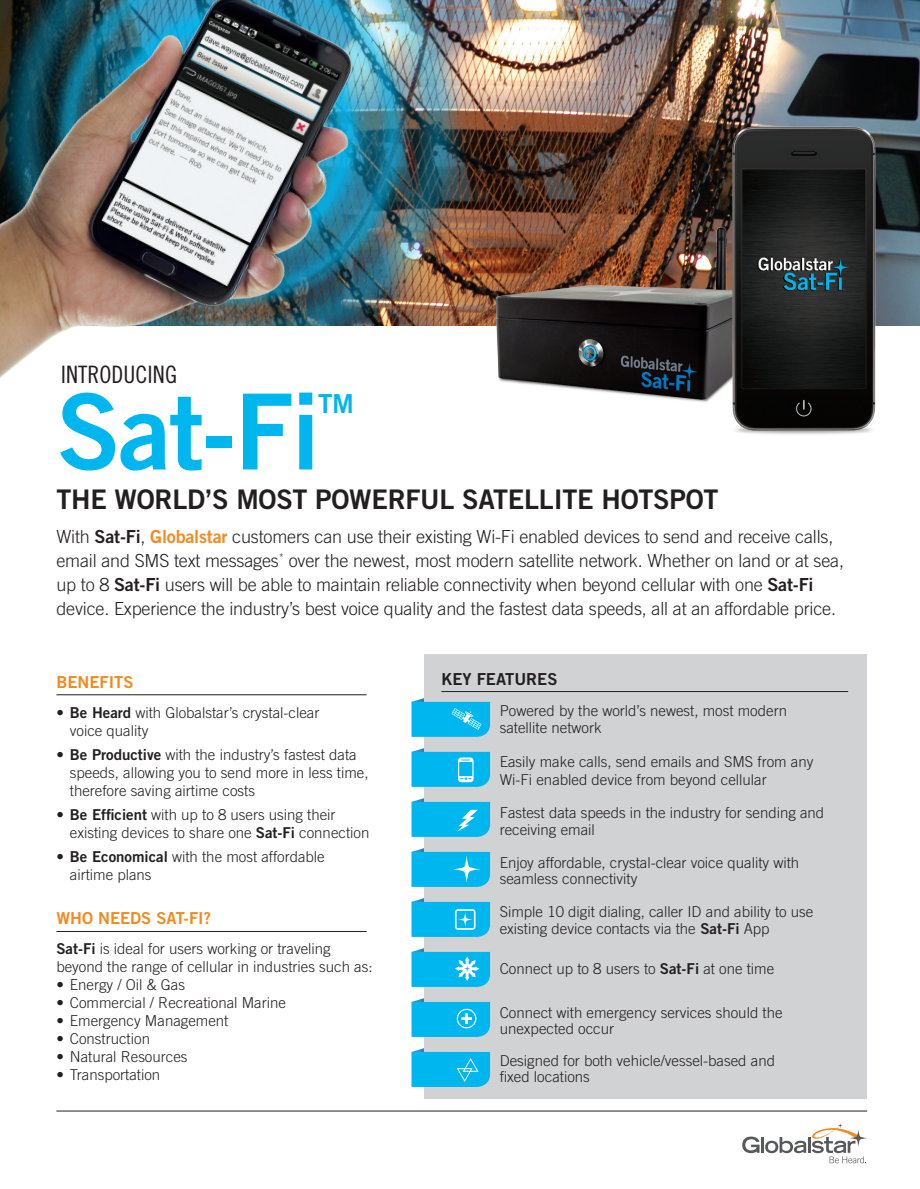
<style>
.page{position:relative;width:920px;height:1189px;background:#fff}
.page>*{position:absolute;margin:0;border:0;box-sizing:border-box;transform-origin:0 0}
.t1{font:105px "Trade Gothic Bold Two";color:#00b6ef}
.t2{font:27px "Trade Gothic Bold Two";letter-spacing:-.01em;color:#231f20}
.t3{font:26.1px "Trade Gothic Bold Two";color:#00b6ef}
.t4{font:24px "Trade Gothic Cond Eighteen";color:#231f20}
.t5{font:300 18px/24px "Trade Gothic";letter-spacing:-.01em;color:#231f20}
.t6{font:16.5px "Trade Gothic Bold Two";color:#f28a20}
.t7{font:16.5px "Trade Gothic Bold Two";color:#231f20}
.t8{font:300 15px/18px "Trade Gothic";color:#231f20}
.s1{font-family:"Trade Gothic Bold Two";font-weight:400}
.s2{font-family:"Trade Gothic Bold Two";font-weight:400;color:#f28a20}
</style>
<div class="page">
<hr style="left:56px;top:694px;width:310px;height:1px;background:#231f20">
<hr style="left:56px;top:931px;width:310px;height:1px;background:#231f20">
<div style="left:424px;top:654px;width:442px;height:444px;background:#d1d2d4"></div>
<hr style="left:441px;top:691px;width:406px;height:1px;background:#231f20">
<svg style="left:411px;top:898px;width:79px;height:38px;background:#24bced"></svg>
<svg style="left:411px;top:998px;width:79px;height:38px;background:#22bcec"></svg>
<svg style="left:411px;top:848px;width:79px;height:38px;background:#20bbec"></svg>
<svg style="left:411px;top:798px;width:79px;height:38px;background:#22bcec"></svg>
<svg style="left:411px;top:1048px;width:79px;height:38px;background:#1ebbec"></svg>
<svg style="left:411px;top:948px;width:79px;height:38px;background:#2abeed"></svg>
<svg style="left:411px;top:698px;width:79px;height:39px;background:#22bcec"></svg>
<svg style="left:411px;top:748px;width:79px;height:39px;background:#26bded"></svg>
<img style="left:520px;top:0;width:399px;height:325px">
<img style="left:418px;top:0;width:102px;height:325px">
<img style="left:0;top:0;width:418px;height:378px">
<img style="left:480px;top:217px;width:235px;height:185px">
<img style="left:715px;top:120px;width:180px;height:315px">
<hr style="left:56px;top:1110px;width:810px;height:1px;background:#231f20">
<svg style="left:742px;top:1123px;width:124px;height:40px"></svg>
<p class="t4" style="left:61px;top:360px;width:117px">INTRODUCING</p>
<p class="t1" style="left:56px;top:367px;width:265px">Sat-Fi</p>
<p class="t3" style="left:318px;top:387px;width:37px">TM</p>
<p class="t2" style="left:56px;top:483px;width:663px">THE WORLD’S MOST POWERFUL SATELLITE HOTSPOT</p>
<p class="t5" style="left:56px;top:525px;width:789px">With <span class="s1">Sat-Fi</span>, <span class="s2">Globalstar</span> customers can use their existing Wi-Fi enabled devices to send and receive calls, email and SMS text messages<sup>*</sup> over the newest, most modern satellite network. Whether on land or at sea, up to 8 <span class="s1">Sat-Fi</span> users will be able to maintain reliable connectivity when beyond cellular with one <span class="s1">Sat-Fi </span>device. Experience the industry’s best voice quality and the fastest data speeds, all at an affordable price.</p>
<p class="t6" style="left:56px;top:672px;width:79px">BENEFITS</p>
<p class="t8" style="left:56px;top:703px;width:264px"><span class="s1">• Be Heard</span> with Globalstar’s crystal-clear</p>
<p class="t8" style="left:70px;top:721px;width:80px">voice quality</p>
<p class="t8" style="left:70px;top:745px;width:300px;text-indent:-14px"><span class="s1">• Be Productive</span> with the industry’s fastest data speeds, allowing you to send more in less time, therefore saving airtime costs</p>
<p class="t8" style="left:70px;top:805px;width:301px;text-indent:-14px"><span class="s1">• Be Efficient</span> with up to 8 users using their existing devices to share one <span class="s1">Sat-Fi</span> connection</p>
<p class="t8" style="left:56px;top:847px;width:270px"><span class="s1">• Be Economical</span> with the most affordable</p>
<p class="t8" style="left:70px;top:865px;width:83px">airtime plans</p>
<p class="t6" style="left:56px;top:908px;width:156px">WHO NEEDS SAT-FI?</p>
<p class="t8" style="left:56px;top:939px;width:317px"><span class="s1">Sat-Fi</span> is ideal for users working or traveling beyond the range of cellular in industries such as:</p>
<p class="t8" style="left:56px;top:975px;width:130px">• Energy / Oil &amp; Gas</p>
<p class="t8" style="left:56px;top:993px;width:231px">• Commercial / Recreational Marine</p>
<p class="t8" style="left:56px;top:1011px;width:173px">• Emergency Management</p>
<p class="t8" style="left:56px;top:1029px;width:95px">• Construction</p>
<p class="t8" style="left:56px;top:1047px;width:132px">• Natural Resources</p>
<p class="t8" style="left:56px;top:1065px;width:105px">• Transportation</p>
<p class="t7" style="left:441px;top:669px;width:117px">KEY FEATURES</p>
<p class="t8" style="left:499px;top:701px;width:288px">Powered by the world’s newest, most modern</p>
<p class="t8" style="left:499px;top:718px;width:103px">satellite network</p>
<p class="t8" style="left:499px;top:752px;width:315px">Easily make calls, send emails and SMS from any</p>
<p class="t8" style="left:499px;top:770px;width:268px">Wi-Fi enabled device from beyond cellular</p>
<p class="t8" style="left:499px;top:803px;width:326px">Fastest data speeds in the industry for sending and</p>
<p class="t8" style="left:499px;top:820px;width:96px">receiving email</p>
<p class="t8" style="left:499px;top:853px;width:301px">Enjoy affordable, crystal-clear voice quality with</p>
<p class="t8" style="left:499px;top:869px;width:139px">seamless connectivity</p>
<p class="t8" style="left:499px;top:902px;width:315px">Simple 10 digit dialing, caller ID and ability to use</p>
<p class="t8" style="left:499px;top:919px;width:271px">existing device contacts via the <span class="s1">Sat-Fi</span> App</p>
<p class="t8" style="left:499px;top:959px;width:276px">Connect up to 8 users to <span class="s1">Sat-Fi</span> at one time</p>
<p class="t8" style="left:499px;top:1003px;width:284px">Connect with emergency services should the</p>
<p class="t8" style="left:499px;top:1019px;width:116px">unexpected occur</p>
<p class="t8" style="left:499px;top:1051px;width:277px">Designed for both vehicle/vessel-based and</p>
<p class="t8" style="left:499px;top:1067px;width:91px">fixed locations</p>
</div>
